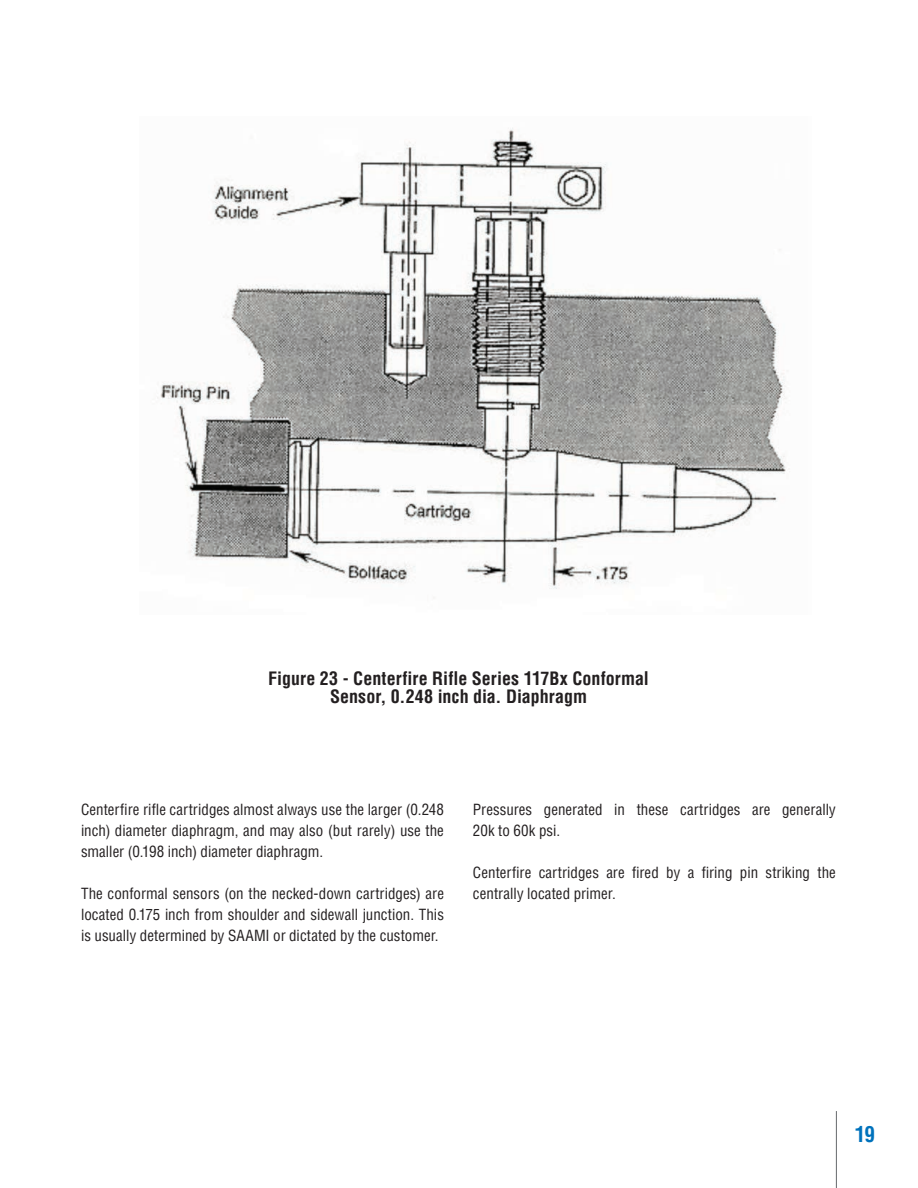
<style>
.page{position:relative;width:918px;height:1188px;background:#fff}
.page>*{position:absolute;margin:0;border:0;box-sizing:border-box;transform-origin:0 0}
.t1{font:700 condensed 21px "Helvetica LT Pro";color:#0072bc}
.t2{font:700 condensed 18px/18px "Helvetica LT Pro";color:#231f20;text-align:center}
.Body_copy{font:condensed 15px/21px "Helvetica LT Pro";letter-spacing:.005em;color:#231f20;text-align:justify}
</style>
<div class="page">
<hr style="left:836px;top:1111px;width:1px;height:77px;background:#76787b">
<img style="left:157px;top:128px;width:631px;height:470px">
<p class="t2" style="left:268px;top:669px;width:382px">Figure 23 - Centerfire Rifle Series 117Bx Conformal<br>Sensor, 0.248 inch dia. Diaphragm</p>
<p class="Body_copy" style="left:81px;top:799px;width:364px">Centerfire rifle cartridges almost always use the larger (0.248 inch) diameter diaphragm, and may also (but rarely) use the smaller (0.198 inch) diameter diaphragm.</p>
<p class="Body_copy" style="left:81px;top:883px;width:365px">The conformal sensors (on the necked-down cartridges) are located 0.175 inch from shoulder and sidewall junction. This is usually determined by SAAMI or dictated by the customer.</p>
<p class="Body_copy" style="left:473px;top:799px;width:364px">Pressures generated in these cartridges are generally<br>20k to 60k psi.</p>
<p class="Body_copy" style="left:473px;top:862px;width:364px">Centerfire cartridges are fired by a firing pin striking the centrally located primer.</p>
<h1 class="t1" style="left:855px;top:1120px;width:22px">19</h1>
</div>
